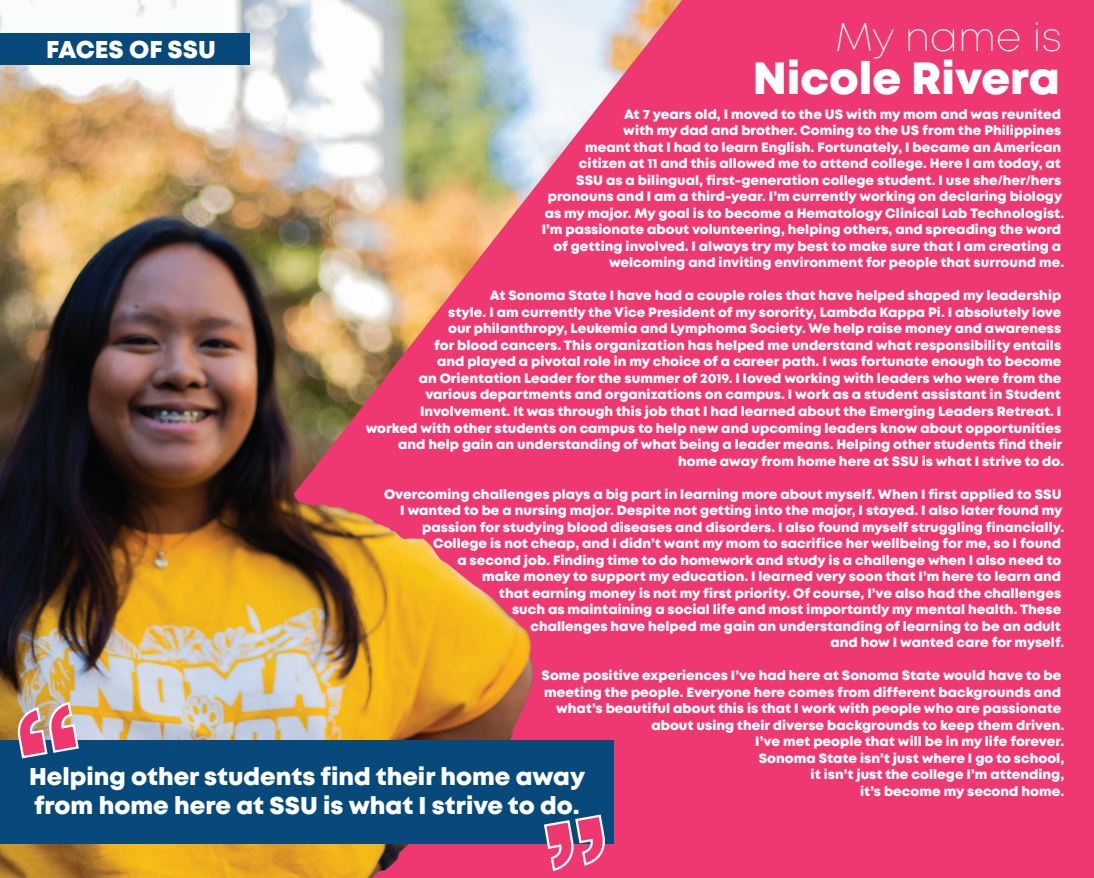
<style>
.page{position:relative;width:1094px;height:878px;background:#fff}
.page>*{position:absolute;margin:0;border:0;box-sizing:border-box;transform-origin:0 0}
.t1{font:45px "Mont Heavy DEMO";color:#fff}
.t2{font:39.75px "Mont Extra Light DEMO";color:#fff}
.t3{font:24.3px/29.2px "Mont Heavy DEMO";color:#fff}
.t4{font:13.5px/16.5px "Mont Heavy DEMO";color:#fff;text-align:right}
.s1{font-family:"Brandon Grotesque";font-weight:900}
</style>
<div class="page">
<img style="left:0;top:0;width:1094px;height:877px">
<div style="left:0;top:740px;width:614px;height:104px;background:#07497a"></div>
<div style="left:0;top:34px;width:250px;height:31px;background:#07497a"></div>
<svg style="left:17px;top:700px;width:63px;height:59px"></svg>
<svg style="left:542px;top:814px;width:64px;height:58px"></svg>
<h2 class="t2" style="left:835px;top:14px;width:228px">My name is</h2>
<h1 class="t1" style="left:753px;top:53px;width:308px">Nicole Rivera</h1>
<p class="t4" style="left:541px;top:107px;width:524px">At 7 years old, I moved to the US with my mom and was reunited<br>with my dad and brother. Coming to the US from the Philippines<br>meant that I had to learn English. Fortunately, I became an American citizen at 11 and this allowed me to attend college. Here I am today, at<br>SSU as a bilingual, first-generation college student. I use she<span class="s1">/</span>her<span class="s1">/</span>hers pronouns and I am a third-year. I’m currently working on declaring biology as my major. My goal is to become a Hematology Clinical Lab Technologist.<br>I’m passionate about volunteering, helping others, and spreading the word of getting involved. I always try my best to make sure that I am creating a welcoming and inviting environment for people that surround me.</p>
<p class="t4" style="left:366px;top:288px;width:700px">At Sonoma State I have had a couple roles that have helped shaped my leadership<br>style. I am currently the Vice President of my sorority, Lambda Kappa Pi. I absolutely love<br>our philanthropy, Leukemia and Lymphoma Society. We help raise money and awareness<br>for blood cancers. This organization has helped me understand what responsibility entails<br>and played a pivotal role in my choice of a career path. I was fortunate enough to become<br>an Orientation Leader for the summer of 2019. I loved working with leaders who were from the<br>various departments and organizations on campus. I work as a student assistant in Student Involvement. It was through this job that I had learned about the Emerging Leaders Retreat. I<br>worked with other students on campus to help new and upcoming leaders know about opportunities and help gain an understanding of what being a leader means. Helping other students find their home away from home here at SSU is what I strive to do.</p>
<p class="t4" style="left:384px;top:486px;width:681px">Overcoming challenges plays a big part in learning more about myself. When I first applied to SSU I wanted to be a nursing major. Despite not getting into the major, I stayed. I also later found my passion for studying blood diseases and disorders. I also found myself struggling financially.<br>College is not cheap, and I didn’t want my mom to sacrifice her wellbeing for me, so I found<br>a second job. Finding time to do homework and study is a challenge when I also need to<br>make money to support my education. I learned very soon that I’m here to learn and<br>that earning money is not my first priority. Of course, I’ve also had the challenges<br>such as maintaining a social life and most importantly my mental health. These<br>challenges have helped me gain an understanding of learning to be an adult<br>and how I wanted care for myself.</p>
<p class="t4" style="left:541px;top:667px;width:524px">Some positive experiences I’ve had here at Sonoma State would have to be meeting the people. Everyone here comes from different backgrounds and what’s beautiful about this is that I work with people who are passionate about using their diverse backgrounds to keep them driven.<br>I’ve met people that will be in my life forever.<br>Sonoma State isn’t just where I go to school,<br>it isn’t just the college I’m attending,<br>it’s become my second home.</p>
<h3 class="t3" style="left:46px;top:36px;width:171px">FACES OF SSU</h3>
<h3 class="t3" style="left:29px;top:763px;width:557px">Helping other students find their home away from home here at SSU is what I strive to do.</h3>
</div>
